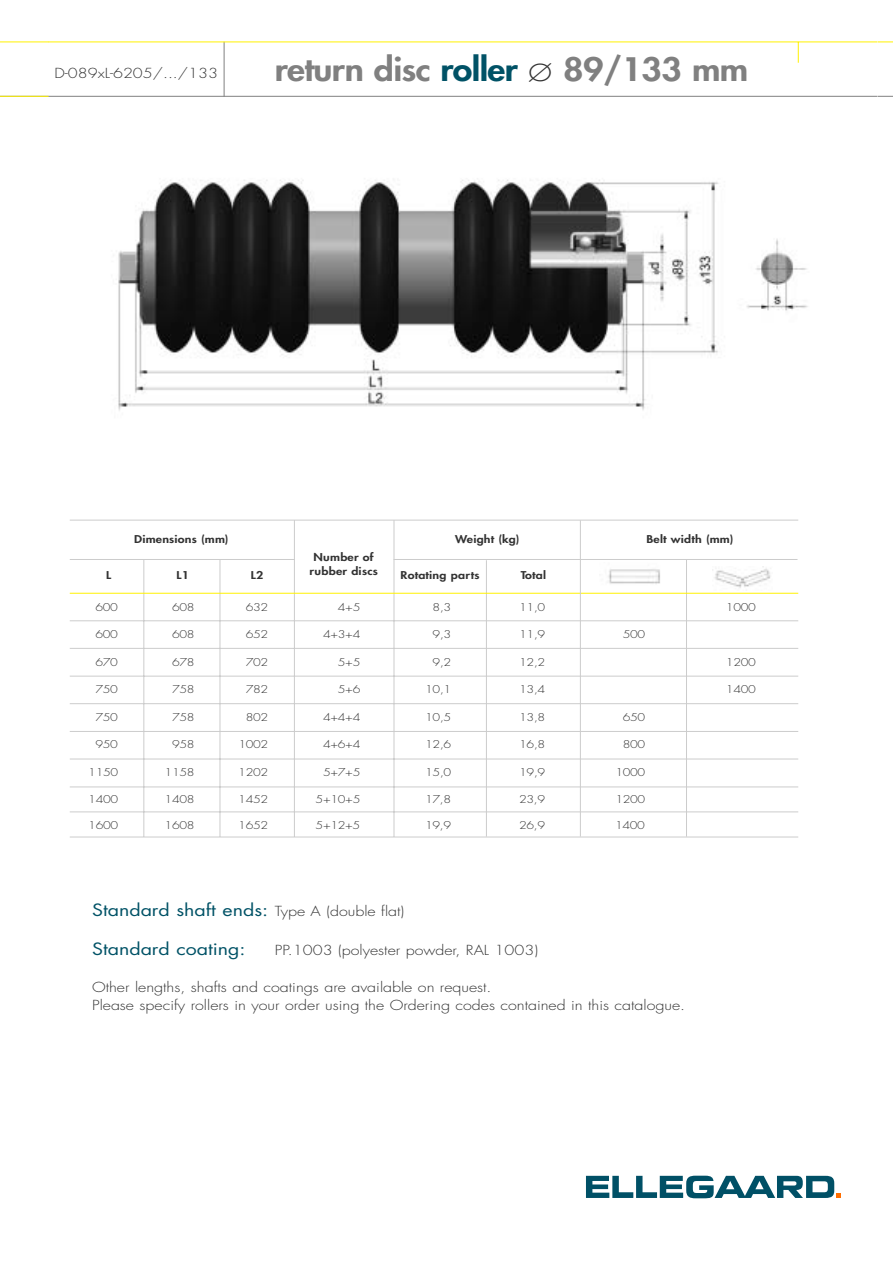
<style>
.page{position:relative;width:893px;height:1263px;background:#fff}
.page>*{position:absolute;margin:0;border:0;box-sizing:border-box;transform-origin:0 0}
.t1{font:800 31.5px "Futura";letter-spacing:-.015em;color:#808080;scale:1.13 1}
.t2{font:16.5px "Futura";color:#005266;scale:1.19 1}
.t3{font:300 13.5px/17.7px "Futura";color:#333;scale:1.19 1}
.t4{font:300 10.5px "Futura";letter-spacing:-.025em;color:#333;scale:1.19 1}
.t5{font:800 10.5px/14px "Futura";letter-spacing:.015em;color:#333;text-align:center;scale:1.19 1}
.s1{color:#005266}
.s2{color:#333}
.s3{font-weight:300;font-size:13.5px;color:#333}
</style>
<div class="page">
<hr style="left:224px;top:42px;width:1px;height:55px;background:#808080">
<svg style="left:798px;top:43px;width:1px;height:20px"></svg>
<hr style="left:48px;top:42px;width:845px;height:1px;background:#fff200">
<hr style="left:0;top:96px;width:893px;height:1px;background:#808080">
<hr style="left:0;top:42px;width:49px;height:1px;background:#fff200">
<hr style="left:0;top:96px;width:49px;height:1px;background:#fff200">
<img style="left:118px;top:179px;width:690px;height:232px">
<hr style="left:70px;top:559px;width:224px;height:1px;background:#ccc">
<hr style="left:394px;top:559px;width:403px;height:1px;background:#ccc">
<hr style="left:220px;top:559px;width:1px;height:278px;background:#ccc">
<hr style="left:144px;top:559px;width:1px;height:278px;background:#ccc">
<hr style="left:394px;top:520px;width:1px;height:317px;background:#ccc">
<hr style="left:294px;top:520px;width:1px;height:317px;background:#ccc">
<hr style="left:70px;top:520px;width:728px;height:1px;background:#ccc">
<hr style="left:486px;top:560px;width:1px;height:277px;background:#ccc">
<hr style="left:686px;top:560px;width:1px;height:277px;background:#ccc">
<img style="left:608px;top:569px;width:52px;height:15px">
<img style="left:712px;top:566px;width:59px;height:22px">
<hr style="left:70px;top:593px;width:728px;height:1px;background:#fff200">
<hr style="left:580px;top:520px;width:1px;height:317px;background:#ccc">
<svg style="left:877px;top:42px;width:16px;height:1px"></svg>
<svg style="left:877px;top:96px;width:16px;height:1px"></svg>
<svg style="left:69px;top:596px;width:759px;height:603px"></svg>
<svg style="left:586px;top:1176px;width:255px;height:22px"></svg>
<p class="t3" style="left:54px;top:64px;width:139px">D-089xL-6205/.../133</p>
<h1 class="t1" style="left:275px;top:50px;width:421px">return disc <span class="s1">roller</span> <span class="s2">∅</span> 89/133 mm</h1>
<p class="t5" style="left:134px;top:532px;width:81px">Dimensions (mm)</p>
<p class="t5" style="left:106px;top:569px;width:6px">L</p>
<p class="t5" style="left:176px;top:569px;width:12px">L1</p>
<p class="t5" style="left:251px;top:569px;width:12px">L2</p>
<p class="t5" style="left:310px;top:550px;width:59px">Number of rubber discs</p>
<p class="t5" style="left:455px;top:532px;width:55px">Weight (kg)</p>
<p class="t5" style="left:646px;top:532px;width:75px">Belt width (mm)</p>
<p class="t5" style="left:401px;top:568px;width:68px">Rotating parts</p>
<p class="t5" style="left:521px;top:568px;width:23px">Total</p>
<p class="t4" style="left:96px;top:601px;width:20px">600</p>
<p class="t4" style="left:172px;top:601px;width:20px">608</p>
<p class="t4" style="left:246px;top:601px;width:20px">632</p>
<p class="t4" style="left:338px;top:601px;width:20px">4+5</p>
<p class="t4" style="left:433px;top:601px;width:17px">8,3</p>
<p class="t4" style="left:519px;top:601px;width:23px">11,0</p>
<p class="t4" style="left:726px;top:601px;width:27px">1000</p>
<p class="t4" style="left:96px;top:628px;width:20px">600</p>
<p class="t4" style="left:172px;top:628px;width:20px">608</p>
<p class="t4" style="left:246px;top:628px;width:20px">652</p>
<p class="t4" style="left:323px;top:628px;width:33px">4+3+4</p>
<p class="t4" style="left:433px;top:628px;width:17px">9,3</p>
<p class="t4" style="left:519px;top:628px;width:23px">11,9</p>
<p class="t4" style="left:623px;top:628px;width:20px">500</p>
<p class="t4" style="left:96px;top:656px;width:20px">670</p>
<p class="t4" style="left:172px;top:656px;width:20px">678</p>
<p class="t4" style="left:246px;top:656px;width:20px">702</p>
<p class="t4" style="left:338px;top:656px;width:20px">5+5</p>
<p class="t4" style="left:433px;top:656px;width:17px">9,2</p>
<p class="t4" style="left:519px;top:656px;width:23px">12,2</p>
<p class="t4" style="left:726px;top:656px;width:27px">1200</p>
<p class="t4" style="left:96px;top:683px;width:20px">750</p>
<p class="t4" style="left:172px;top:683px;width:20px">758</p>
<p class="t4" style="left:246px;top:683px;width:20px">782</p>
<p class="t4" style="left:338px;top:683px;width:20px">5+6</p>
<p class="t4" style="left:425px;top:683px;width:23px">10,1</p>
<p class="t4" style="left:519px;top:683px;width:23px">13,4</p>
<p class="t4" style="left:726px;top:683px;width:27px">1400</p>
<p class="t4" style="left:95px;top:710px;width:20px">750</p>
<p class="t4" style="left:172px;top:710px;width:20px">758</p>
<p class="t4" style="left:246px;top:710px;width:20px">802</p>
<p class="t4" style="left:323px;top:710px;width:33px">4+4+4</p>
<p class="t4" style="left:425px;top:710px;width:23px">10,5</p>
<p class="t4" style="left:519px;top:710px;width:23px">13,8</p>
<p class="t4" style="left:623px;top:710px;width:20px">650</p>
<p class="t4" style="left:95px;top:738px;width:20px">950</p>
<p class="t4" style="left:172px;top:738px;width:20px">958</p>
<p class="t4" style="left:238px;top:738px;width:27px">1002</p>
<p class="t4" style="left:323px;top:738px;width:33px">4+6+4</p>
<p class="t4" style="left:425px;top:738px;width:23px">12,6</p>
<p class="t4" style="left:519px;top:738px;width:23px">16,8</p>
<p class="t4" style="left:623px;top:738px;width:20px">800</p>
<p class="t4" style="left:88px;top:765px;width:27px">1150</p>
<p class="t4" style="left:165px;top:765px;width:27px">1158</p>
<p class="t4" style="left:238px;top:765px;width:27px">1202</p>
<p class="t4" style="left:323px;top:765px;width:33px">5+7+5</p>
<p class="t4" style="left:425px;top:765px;width:23px">15,0</p>
<p class="t4" style="left:519px;top:765px;width:23px">19,9</p>
<p class="t4" style="left:615px;top:765px;width:27px">1000</p>
<p class="t4" style="left:88px;top:793px;width:27px">1400</p>
<p class="t4" style="left:165px;top:793px;width:27px">1408</p>
<p class="t4" style="left:238px;top:793px;width:27px">1452</p>
<p class="t4" style="left:316px;top:793px;width:39px">5+10+5</p>
<p class="t4" style="left:425px;top:793px;width:23px">17,8</p>
<p class="t4" style="left:519px;top:793px;width:23px">23,9</p>
<p class="t4" style="left:615px;top:793px;width:27px">1200</p>
<p class="t4" style="left:88px;top:818px;width:27px">1600</p>
<p class="t4" style="left:165px;top:818px;width:27px">1608</p>
<p class="t4" style="left:238px;top:818px;width:27px">1652</p>
<p class="t4" style="left:316px;top:818px;width:39px">5+12+5</p>
<p class="t4" style="left:425px;top:818px;width:23px">19,9</p>
<p class="t4" style="left:519px;top:818px;width:23px">26,9</p>
<p class="t4" style="left:615px;top:818px;width:27px">1400</p>
<h2 class="t2" style="left:92px;top:899px;width:264px">Standard shaft ends: <span class="s3">Type A (double flat)</span></h2>
<h2 class="t2" style="left:92px;top:939px;width:130px">Standard coating:</h2>
<p class="t3" style="left:275px;top:942px;width:223px">PP.1003 (polyester powder, RAL 1003)</p>
<p class="t3" style="left:92px;top:979px;width:500px">Other lengths, shafts and coatings are available on request.<br>Please specify rollers in your order using the Ordering codes contained in this catalogue.</p>
</div>
